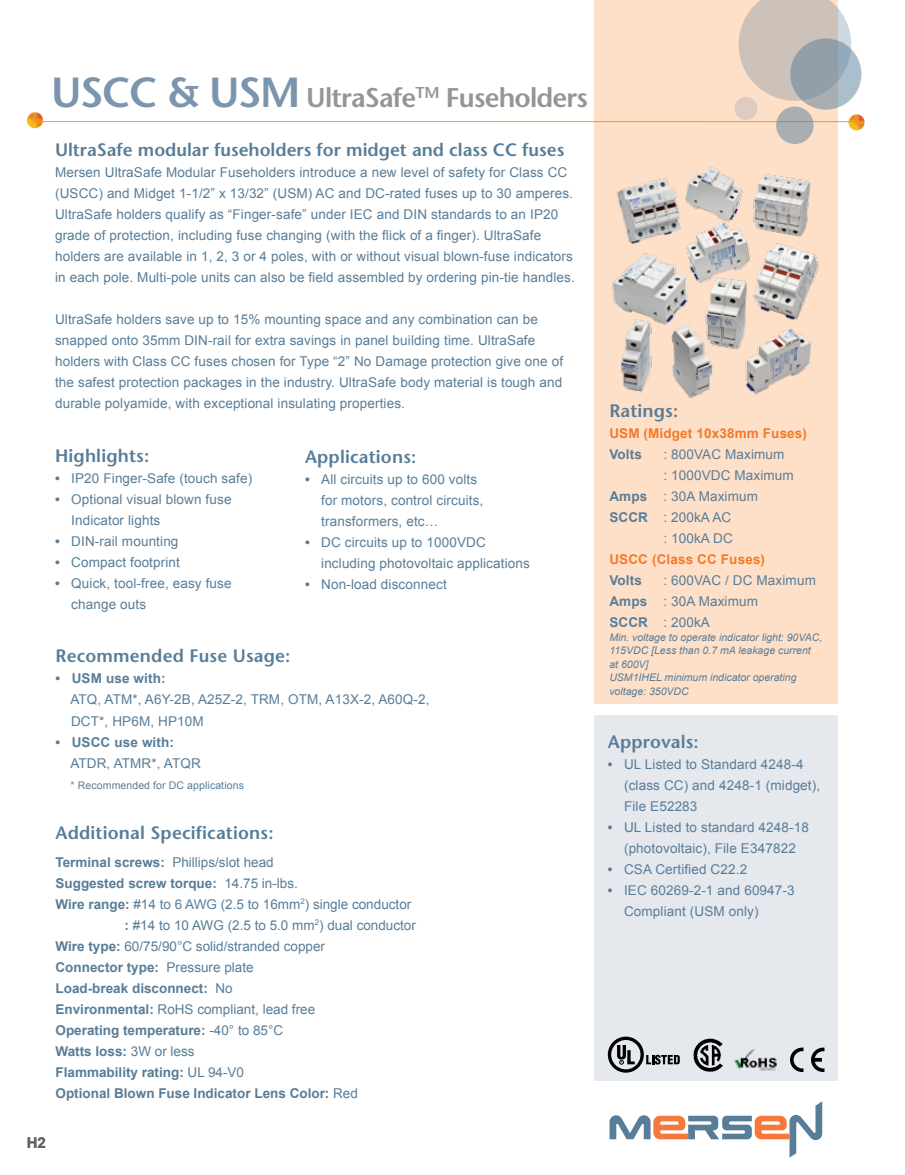
<style>
.page{position:relative;width:905px;height:1175px;background:#fff}
.page>*{position:absolute;margin:0;border:0;box-sizing:border-box;transform-origin:0 0}
.t1{font:600 27px "Stone Sans Std";letter-spacing:-.03em;color:#939598}
.t2{font:600 18px "Stone Sans Std";letter-spacing:.01em;color:#587d98}
.t3{font:700 15px "Arial";color:#636466}
.t4{font:13.5px/21px "Arial";letter-spacing:.01em;color:#587d98}
.t5{font:700 13.5px "Arial";color:#587d98}
.t6{font:700 13.5px "Arial";letter-spacing:.01em;color:#f47929}
.t7{font:italic 10.5px/13.5px "Arial";color:#587d98}
.t8{font:10.5px "Arial";letter-spacing:.01em;color:#587d98}
.s1{font-size:42px;color:#7a95ad}
.s2{font-weight:700}
.s3{font-weight:400}
</style>
<div class="page">
<div style="left:595px;top:0;width:243px;height:703px;background:#fee0c9"></div>
<div style="left:595px;top:714px;width:243px;height:366px;background:#e5e8ed"></div>
<svg style="left:848px;top:114px;width:16px;height:16px"></svg>
<hr style="left:35px;top:121px;width:818px;height:1px;background:#ee9321">
<svg style="left:27px;top:112px;width:16px;height:16px"></svg>
<svg style="left:738px;top:0;width:113px;height:101px"></svg>
<svg style="left:790px;top:38px;width:71px;height:72px;background:#9ba8b2"></svg>
<div style="left:776px;top:106px;width:37px;height:38px;background:linear-gradient(to bottom,#acaeaf,#abaeb0);border-radius:50%"></div>
<div style="left:734px;top:97px;width:23px;height:23px;background:#ddccbf;border-radius:50%"></div>
<svg style="left:609px;top:1101px;width:213px;height:56px"></svg>
<img style="left:612px;top:166px;width:207px;height:233px">
<img style="left:693px;top:1038px;width:29px;height:33px">
<img style="left:734px;top:1049px;width:43px;height:22px">
<svg style="left:608px;top:1036px;width:71px;height:36px"></svg>
<svg style="left:790px;top:1047px;width:13px;height:25px"></svg>
<svg style="left:811px;top:1047px;width:13px;height:25px"></svg>
<h1 class="t1" style="left:51px;top:81px;width:538px"><span class="s1">USCC &amp; USM</span> UltraSafe<sup>TM</sup> Fuseholders</h1>
<h2 class="t2" style="left:55px;top:139px;width:511px">UltraSafe modular fuseholders for midget and class CC fuses</h2>
<p class="t4" style="left:55px;top:162px;width:521px">Mersen UltraSafe Modular Fuseholders introduce a new level of safety for Class CC (USCC) and Midget 1-1/2” x 13/32” (USM) AC and DC-rated fuses up to 30 amperes.<br>UltraSafe holders qualify as “Finger-safe” under IEC and DIN standards to an IP20 grade of protection, including fuse changing (with the flick of a finger). UltraSafe holders are available in 1, 2, 3 or 4 poles, with or without visual blown-fuse indicators in each pole. Multi-pole units can also be field assembled by ordering pin-tie handles.</p>
<p class="t4" style="left:55px;top:309px;width:509px">UltraSafe holders save up to 15% mounting space and any combination can be snapped onto 35mm DIN-rail for extra savings in panel building time. UltraSafe holders with Class CC fuses chosen for Type “2” No Damage protection give one of the safest protection packages in the industry. UltraSafe body material is tough and durable polyamide, with exceptional insulating properties.</p>
<h2 class="t2" style="left:55px;top:444px;width:96px">Highlights:</h2>
<p class="t4" style="left:55px;top:467px;width:199px"><span class="s2">•</span> IP20 Finger-Safe (touch safe)</p>
<p class="t4" style="left:71px;top:488px;width:162px;text-indent:-16px"><span class="s2">•</span> Optional visual blown fuse<br>Indicator lights</p>
<p class="t4" style="left:55px;top:530px;width:125px"><span class="s2">•</span> DIN-rail mounting</p>
<p class="t4" style="left:55px;top:551px;width:126px"><span class="s2">•</span> Compact footprint</p>
<p class="t4" style="left:71px;top:572px;width:162px;text-indent:-16px"><span class="s2">•</span> Quick, tool-free, easy fuse change outs</p>
<h2 class="t2" style="left:305px;top:445px;width:113px">Applications:</h2>
<p class="t4" style="left:321px;top:468px;width:164px;text-indent:-16px"><span class="s2">•</span> All circuits up to 600 volts for motors, control circuits, transformers, etc…</p>
<p class="t4" style="left:321px;top:531px;width:210px;text-indent:-16px"><span class="s2">•</span> DC circuits up to 1000VDC including photovoltaic applications</p>
<p class="t4" style="left:305px;top:573px;width:143px"><span class="s2">•</span> Non-load disconnect</p>
<h2 class="t2" style="left:56px;top:645px;width:236px">Recommended Fuse Usage:</h2>
<p class="t5" style="left:56px;top:669px;width:112px">• USM use with:</p>
<p class="t4" style="left:70px;top:689px;width:361px">ATQ, ATM*, A6Y-2B, A25Z-2, TRM, OTM, A13X-2, A60Q-2,<br>DCT*, HP6M, HP10M</p>
<p class="t5" style="left:56px;top:732px;width:120px">• USCC use with:</p>
<p class="t4" style="left:70px;top:752px;width:132px">ATDR, ATMR*, ATQR</p>
<p class="t8" style="left:71px;top:778px;width:175px">* Recommended for DC applications</p>
<h2 class="t2" style="left:56px;top:821px;width:219px">Additional Specifications:</h2>
<p class="t4" style="left:56px;top:851px;width:220px"><span class="s2">Terminal screws:</span> Phillips/slot head</p>
<p class="t5" style="left:56px;top:873px;width:244px">Suggested screw torque: <span class="s3">14.75 in-lbs.</span></p>
<p class="t4" style="left:56px;top:893px;width:357px"><span class="s2">Wire range:</span> #14 to 6 AWG (2.5 to 16mm<sup>2</sup>) single conductor</p>
<p class="t4" style="left:125px;top:914px;width:293px"><span class="s2">:</span> #14 to 10 AWG (2.5 to 5.0 mm<sup>2</sup>) dual conductor</p>
<p class="t4" style="left:55px;top:935px;width:271px"><span class="s2">Wire type:</span> 60/75/90°C solid/stranded copper</p>
<p class="t5" style="left:55px;top:957px;width:200px">Connector type: <span class="s3">Pressure plate</span></p>
<p class="t5" style="left:55px;top:978px;width:179px">Load-break disconnect: <span class="s3">No</span></p>
<p class="t4" style="left:55px;top:998px;width:261px"><span class="s2">Environmental:</span> RoHS compliant, lead free</p>
<p class="t5" style="left:55px;top:1020px;width:229px">Operating temperature: <span class="s3">-40° to 85°C</span></p>
<p class="t5" style="left:55px;top:1041px;width:141px">Watts loss: <span class="s3">3W or less</span></p>
<p class="t5" style="left:55px;top:1063px;width:190px">Flammability rating: <span class="s3">UL 94-V0</span></p>
<p class="t5" style="left:55px;top:1084px;width:304px">Optional Blown Fuse Indicator Lens Color: <span class="s3">Red</span></p>
<p class="t3" style="left:27px;top:1132px;width:21px">H2</p>
<h2 class="t2" style="left:609px;top:400px;width:70px">Ratings:</h2>
<p class="t6" style="left:609px;top:424px;width:199px">USM (Midget 10x38mm Fuses)</p>
<p class="t5" style="left:609px;top:445px;width:34px">Volts</p>
<p class="t4" style="left:663px;top:444px;width:123px">: 800VAC Maximum</p>
<p class="t4" style="left:663px;top:465px;width:132px">: 1000VDC Maximum</p>
<p class="t4" style="left:609px;top:486px;width:150px"><span class="s2">Amps</span> : 30A Maximum</p>
<p class="t4" style="left:609px;top:507px;width:124px"><span class="s2">SCCR</span> : 200kA AC</p>
<p class="t4" style="left:663px;top:528px;width:71px">: 100kA DC</p>
<p class="t6" style="left:609px;top:550px;width:157px">USCC (Class CC Fuses)</p>
<p class="t5" style="left:609px;top:571px;width:34px">Volts</p>
<p class="t4" style="left:609px;top:570px;width:208px;text-indent:54px">: 600VAC / DC Maximum<br><span class="s2">Amps</span> : 30A Maximum<br><span class="s2">SCCR</span> : 200kA</p>
<p class="t7" style="left:609px;top:630px;width:214px">Min. voltage to operate indicator light: 90VAC,<br>115VDC [Less than 0.7 mA leakage current<br>at 600V]<br>USM1IHEL minimum indicator operating voltage: 350VDC</p>
<h2 class="t2" style="left:608px;top:730px;width:92px">Approvals:</h2>
<p class="t4" style="left:624px;top:753px;width:198px;text-indent:-16px"><span class="s2">•</span> UL Listed to Standard 4248-4 (class CC) and 4248-1 (midget),<br>File E52283</p>
<p class="t4" style="left:608px;top:816px;width:203px;text-align:center"><span class="s2">•</span> UL Listed to standard 4248-18 (photovoltaic), File E347822</p>
<p class="t4" style="left:608px;top:858px;width:141px"><span class="s2">•</span> CSA Certified C22.2</p>
<p class="t4" style="left:624px;top:879px;width:172px;text-indent:-16px"><span class="s2">•</span> IEC 60269-2-1 and 60947-3<br>Compliant (USM only)</p>
</div>
